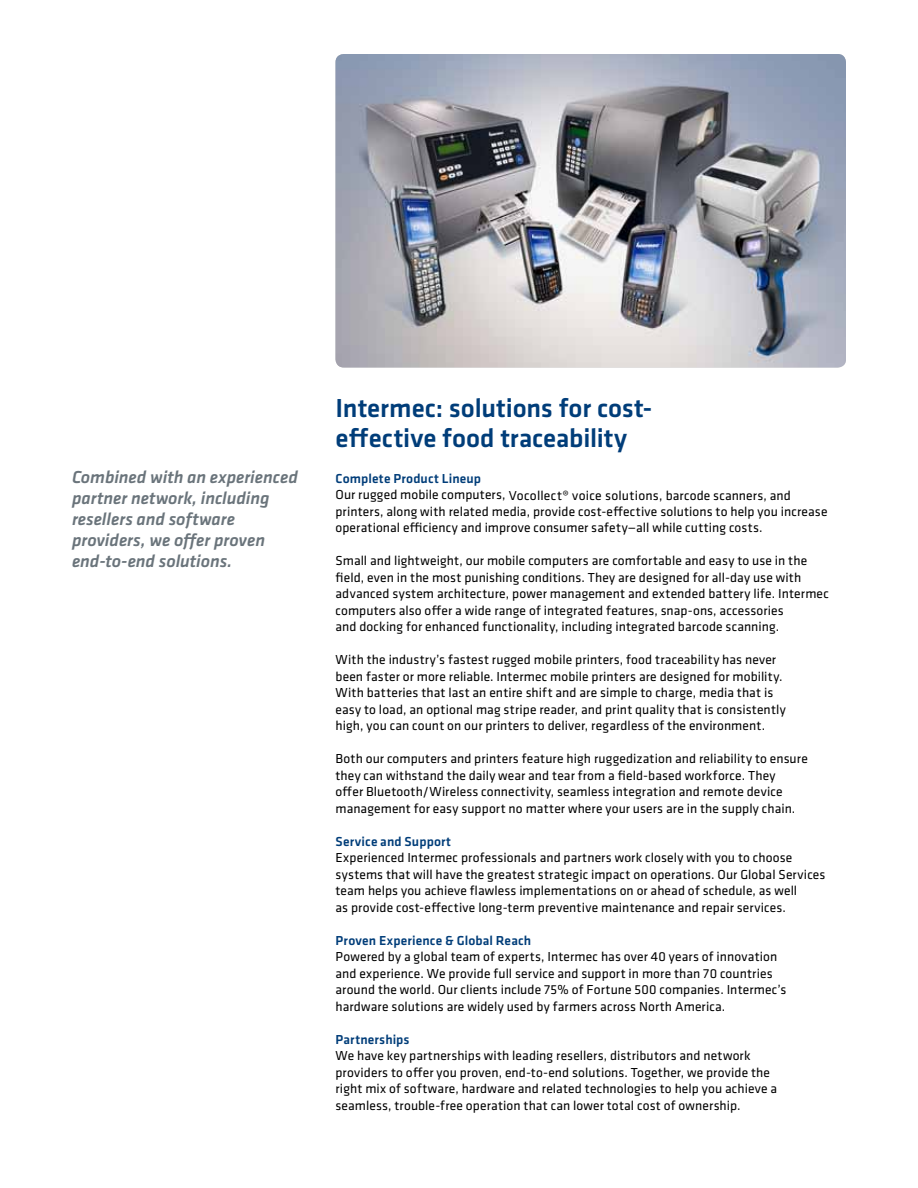
<style>
.page{position:relative;width:918px;height:1188px;background:#fff}
.page>*{position:absolute;margin:0;border:0;box-sizing:border-box;transform-origin:0 0}
.t1{font:500 27px/30px "Klavika";color:#003d79}
.t2{font:italic 500 18px/21px "Klavika";color:#6a747b}
.t3{font:13.5px/16.5px "Klavika";letter-spacing:.01em;color:#000}
.t4{font:500 13.5px "Klavika";letter-spacing:.01em;color:#003d79}
</style>
<div class="page">
<img style="left:335px;top:54px;width:511px;height:314px">
<h2 class="t2" style="left:72px;top:466px;width:227px">Combined with an experienced partner network, including resellers and software providers, we offer proven end-to-end solutions.</h2>
<h1 class="t1" style="left:336px;top:392px;width:319px">Intermec: solutions for cost&shy;effective food traceability</h1>
<p class="t4" style="left:335px;top:469px;width:147px">Complete Product Lineup</p>
<p class="t3" style="left:335px;top:486px;width:494px">Our rugged mobile computers, Vocollect® voice solutions, barcode scanners, and printers, along with related media, provide cost-effective solutions to help you increase operational efficiency and improve consumer safety—all while cutting costs.</p>
<p class="t3" style="left:335px;top:552px;width:495px">Small and lightweight, our mobile computers are comfortable and easy to use in the field, even in the most punishing conditions. They are designed for all-day use with advanced system architecture, power management and extended battery life. Intermec computers also offer a wide range of integrated features, snap-ons, accessories<br>and docking for enhanced functionality, including integrated barcode scanning.</p>
<p class="t3" style="left:335px;top:651px;width:452px">With the industry’s fastest rugged mobile printers, food traceability has never been faster or more reliable. Intermec mobile printers are designed for mobility.<br>With batteries that last an entire shift and are simple to charge, media that is easy to load, an optional mag stripe reader, and print quality that is consistently high, you can count on our printers to deliver, regardless of the environment.</p>
<p class="t3" style="left:335px;top:750px;width:474px">Both our computers and printers feature high ruggedization and reliability to ensure they can withstand the daily wear and tear from a field-based workforce. They<br>offer Bluetooth/Wireless connectivity, seamless integration and remote device management for easy support no matter where your users are in the supply chain.</p>
<p class="t4" style="left:335px;top:832px;width:117px">Service and Support</p>
<p class="t3" style="left:335px;top:849px;width:492px">Experienced Intermec professionals and partners work closely with you to choose systems that will have the greatest strategic impact on operations. Our Global Services team helps you achieve flawless implementations on or ahead of schedule, as well<br>as provide cost-effective long-term preventive maintenance and repair services.</p>
<p class="t4" style="left:335px;top:931px;width:197px">Proven Experience &amp; Global Reach</p>
<p class="t3" style="left:335px;top:948px;width:453px">Powered by a global team of experts, Intermec has over 40 years of innovation and experience. We provide full service and support in more than 70 countries around the world. Our clients include 75% of Fortune 500 companies. Intermec’s hardware solutions are widely used by farmers across North America.</p>
<p class="t4" style="left:335px;top:1030px;width:76px">Partnerships</p>
<p class="t3" style="left:335px;top:1047px;width:443px">We have key partnerships with leading resellers, distributors and network providers to offer you proven, end-to-end solutions. Together, we provide the right mix of software, hardware and related technologies to help you achieve a seamless, trouble-free operation that can lower total cost of ownership.</p>
</div>
